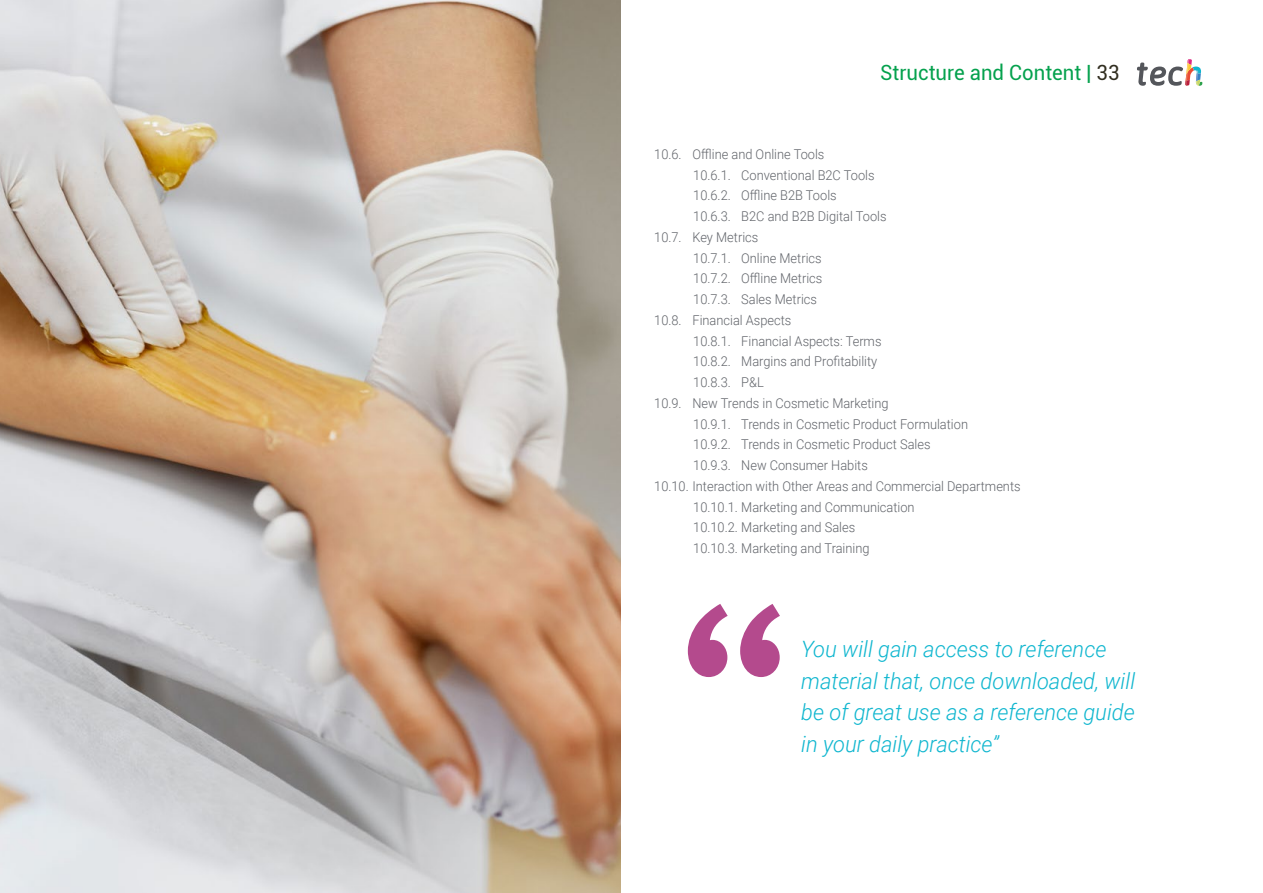
<style>
.page{position:relative;width:1263px;height:893px;background:#fff}
.page>*{position:absolute;margin:0;border:0;box-sizing:border-box;transform-origin:0 0}
.t1{font:italic 300 22.5px/31.5px "Roboto";color:#0fb6cf}
.t2{font:21px "Roboto";color:#04a14d}
.t3{font:300 13.5px "Roboto";color:#61646a;scale:.95 1}
.s1{color:#312e20}
</style>
<div class="page">
<img style="left:0;top:0;width:621px;height:893px">
<svg style="left:688px;top:604px;width:92px;height:73px"></svg>
<svg style="left:1137px;top:59px;width:65px;height:27px"></svg>
<h2 class="t2" style="left:880px;top:57px;width:241px">Structure and Content | <span class="s1">33</span></h2>
<p class="t3" style="left:654px;top:145px;width:181px">10.6. Offline and Online Tools</p>
<p class="t3" style="left:693px;top:165px;width:192px">10.6.1. Conventional B2C Tools</p>
<p class="t3" style="left:693px;top:186px;width:152px">10.6.2. Offline B2B Tools</p>
<p class="t3" style="left:693px;top:207px;width:205px">10.6.3. B2C and B2B Digital Tools</p>
<p class="t3" style="left:654px;top:228px;width:111px">10.7. Key Metrics</p>
<p class="t3" style="left:693px;top:248px;width:137px">10.7.1. Online Metrics</p>
<p class="t3" style="left:693px;top:269px;width:137px">10.7.2. Offline Metrics</p>
<p class="t3" style="left:693px;top:290px;width:132px">10.7.3. Sales Metrics</p>
<p class="t3" style="left:654px;top:311px;width:146px">10.8. Financial Aspects</p>
<p class="t3" style="left:693px;top:331px;width:200px">10.8.1. Financial Aspects: Terms</p>
<p class="t3" style="left:693px;top:352px;width:195px">10.8.2. Margins and Profitability</p>
<p class="t3" style="left:693px;top:373px;width:76px">10.8.3. P&amp;L</p>
<p class="t3" style="left:654px;top:394px;width:248px">10.9. New Trends in Cosmetic Marketing</p>
<p class="t3" style="left:693px;top:414px;width:291px">10.9.1. Trends in Cosmetic Product Formulation</p>
<p class="t3" style="left:693px;top:435px;width:251px">10.9.2. Trends in Cosmetic Product Sales</p>
<p class="t3" style="left:693px;top:456px;width:185px">10.9.3. New Consumer Habits</p>
<p class="t3" style="left:654px;top:477px;width:387px">10.10. Interaction with Other Areas and Commercial Departments</p>
<p class="t3" style="left:693px;top:497px;width:235px">10.10.1. Marketing and Communication</p>
<p class="t3" style="left:693px;top:518px;width:172px">10.10.2. Marketing and Sales</p>
<p class="t3" style="left:693px;top:539px;width:187px">10.10.3. Marketing and Training</p>
<h1 class="t1" style="left:801px;top:633px;width:335px">You will gain access to reference material that, once downloaded, will be of great use as a reference guide in your daily practice”</h1>
</div>
